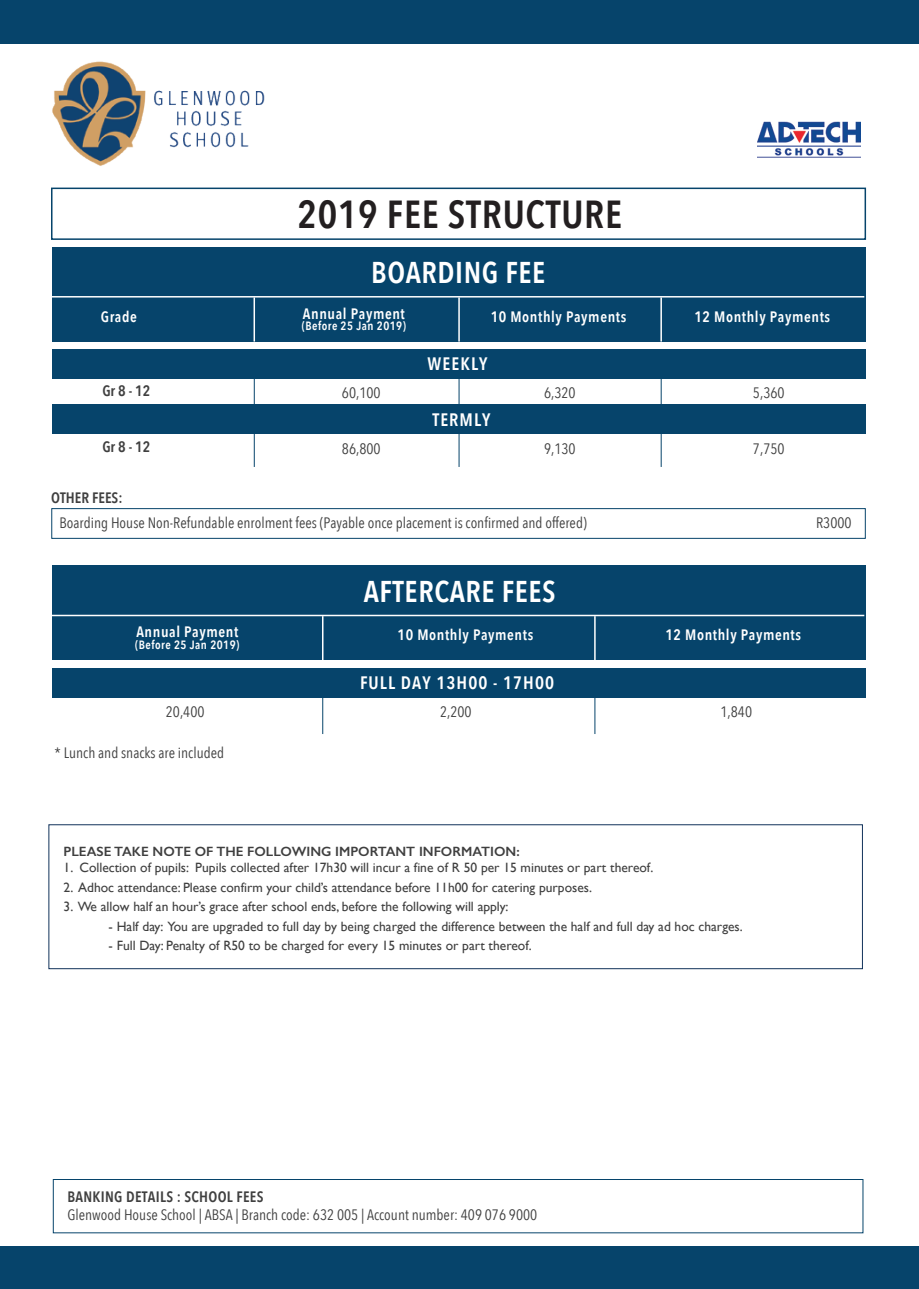
<style>
.page{position:relative;width:919px;height:1289px;background:#fff}
.page>*{position:absolute;margin:0;border:0;box-sizing:border-box;transform-origin:0 0}
.t1{font:600 39px "Avenir Next Condensed";letter-spacing:.02em;color:#231f20}
.t2{font:600 30px "Avenir Next Condensed";letter-spacing:.02em;color:#fff}
.t3{font:600 18px "Avenir Next Condensed";letter-spacing:.06em;color:#fff}
.t4{font:15px "Avenir Next Condensed";color:#3f3f3f}
.t5{font:600 15px "Avenir Next Condensed";letter-spacing:.04em;color:#fff}
.t6{font:600 15px "Avenir Next Condensed";letter-spacing:.02em;color:#3f3f3f}
.t7{font:600 15px "Avenir Next Condensed";color:#3f3f3f}
.t8{font:13.5px "Gill Sans";color:#3f3f3f}
.t9{font:600 13.5px "Gill Sans";color:#3f3f3f}
.t10{font:600 12px "Avenir Next Condensed";letter-spacing:.04em;color:#fff}
</style>
<div class="page">
<div style="left:52px;top:247px;width:813px;height:94px;background:#06446b"></div>
<hr style="left:254px;top:378px;width:1px;height:89px;background:#06446b">
<hr style="left:660px;top:378px;width:1px;height:89px;background:#06446b">
<hr style="left:458px;top:378px;width:1px;height:89px;background:#06446b">
<div style="left:52px;top:349px;width:813px;height:29px;background:#06446b"></div>
<hr style="left:52px;top:296px;width:812px;height:1px;background:#fff">
<hr style="left:253px;top:297px;width:2px;height:44px;background:#fff">
<hr style="left:660px;top:297px;width:2px;height:44px;background:#fff">
<hr style="left:458px;top:297px;width:2px;height:44px;background:#fff">
<div style="left:52px;top:405px;width:813px;height:29px;background:#06446b"></div>
<div style="left:52px;top:565px;width:813px;height:95px;background:#06446b"></div>
<hr style="left:594px;top:697px;width:1px;height:37px;background:#06446b">
<hr style="left:322px;top:697px;width:1px;height:37px;background:#06446b">
<div style="left:52px;top:668px;width:813px;height:29px;background:#06446b"></div>
<hr style="left:52px;top:614px;width:812px;height:2px;background:#fff">
<hr style="left:594px;top:616px;width:1px;height:44px;background:#fff">
<hr style="left:322px;top:616px;width:1px;height:44px;background:#fff">
<div style="left:51px;top:187px;width:815px;height:53px;border:2px solid #06446b"></div>
<div style="left:51px;top:508px;width:814px;height:30px;border:1px solid #06446b"></div>
<img style="left:757px;top:121px;width:103px;height:37px">
<img style="left:52px;top:61px;width:213px;height:105px">
<div style="left:0;top:1245px;width:918px;height:43px;background:#06446b"></div>
<div style="left:0;top:0;width:918px;height:44px;background:#06446b"></div>
<div style="left:53px;top:1179px;width:810px;height:54px;border:1px solid #06446b"></div>
<div style="left:48px;top:824px;width:814px;height:145px;border:1px solid #11325a"></div>
<h1 class="t1" style="left:297px;top:180px;width:326px">2019 FEE STRUCTURE</h1>
<h2 class="t2" style="left:371px;top:246px;width:176px">BOARDING FEE</h2>
<p class="t5" style="left:303px;top:300px;width:103px">Annual Payment</p>
<p class="t10" style="left:302px;top:315px;width:106px">(Before 25 Jan 2019)</p>
<p class="t5" style="left:101px;top:303px;width:38px">Grade</p>
<p class="t5" style="left:490px;top:303px;width:137px">10 Monthly Payments</p>
<p class="t5" style="left:694px;top:303px;width:137px">12 Monthly Payments</p>
<h3 class="t3" style="left:427px;top:348px;width:61px">WEEKLY</h3>
<p class="t6" style="left:102px;top:377px;width:49px">Gr 8 - 12</p>
<p class="t4" style="left:544px;top:380px;width:33px">6,320</p>
<p class="t4" style="left:753px;top:380px;width:33px">5,360</p>
<p class="t4" style="left:342px;top:380px;width:40px">60,100</p>
<h3 class="t3" style="left:432px;top:404px;width:60px">TERMLY</h3>
<p class="t6" style="left:102px;top:433px;width:49px">Gr 8 - 12</p>
<p class="t4" style="left:342px;top:436px;width:40px">86,800</p>
<p class="t4" style="left:544px;top:436px;width:33px">9,130</p>
<p class="t4" style="left:753px;top:436px;width:33px">7,750</p>
<p class="t7" style="left:51px;top:485px;width:73px">OTHER FEES:</p>
<p class="t4" style="left:60px;top:510px;width:528px">Boarding House Non-Refundable enrolment fees (Payable once placement is confirmed and offered)</p>
<p class="t4" style="left:816px;top:510px;width:37px">R3000</p>
<p class="t5" style="left:136px;top:619px;width:103px">Annual Payment</p>
<p class="t10" style="left:135px;top:634px;width:106px">(Before 25 Jan 2019)</p>
<p class="t4" style="left:166px;top:698px;width:40px">20,400</p>
<p class="t4" style="left:55px;top:740px;width:171px">* Lunch and snacks are included</p>
<h2 class="t2" style="left:364px;top:565px;width:193px">AFTERCARE FEES</h2>
<p class="t5" style="left:397px;top:622px;width:137px">10 Monthly Payments</p>
<p class="t5" style="left:665px;top:622px;width:137px">12 Monthly Payments</p>
<h3 class="t3" style="left:360px;top:667px;width:195px">FULL DAY 13H00 - 17H00</h3>
<p class="t4" style="left:440px;top:698px;width:33px">2,200</p>
<p class="t4" style="left:720px;top:699px;width:33px">1,840</p>
<p class="t9" style="left:64px;top:843px;width:457px">PLEASE TAKE NOTE OF THE FOLLOWING IMPORTANT INFORMATION:</p>
<p class="t8" style="left:64px;top:859px;width:591px">1. Collection of pupils: Pupils collected after 17h30 will incur a fine of R 50 per 15 minutes or part thereof.</p>
<p class="t8" style="left:64px;top:879px;width:530px">2. Adhoc attendance: Please confirm your child’s attendance before 11h00 for catering purposes.</p>
<p class="t8" style="left:64px;top:898px;width:446px">3. We allow half an hour’s grace after school ends, before the following will apply:</p>
<p class="t8" style="left:109px;top:918px;width:635px">- Half day: You are upgraded to full day by being charged the difference between the half and full day ad hoc charges.</p>
<p class="t8" style="left:109px;top:937px;width:424px">- Full Day: Penalty of R50 to be charged for every 15 minutes or part thereof.</p>
<p class="t6" style="left:67px;top:1183px;width:198px">BANKING DETAILS : SCHOOL FEES</p>
<p class="t4" style="left:67px;top:1201px;width:471px">Glenwood House School | ABSA | Branch code: 632 005 | Account number: 409 076 9000</p>
</div>
